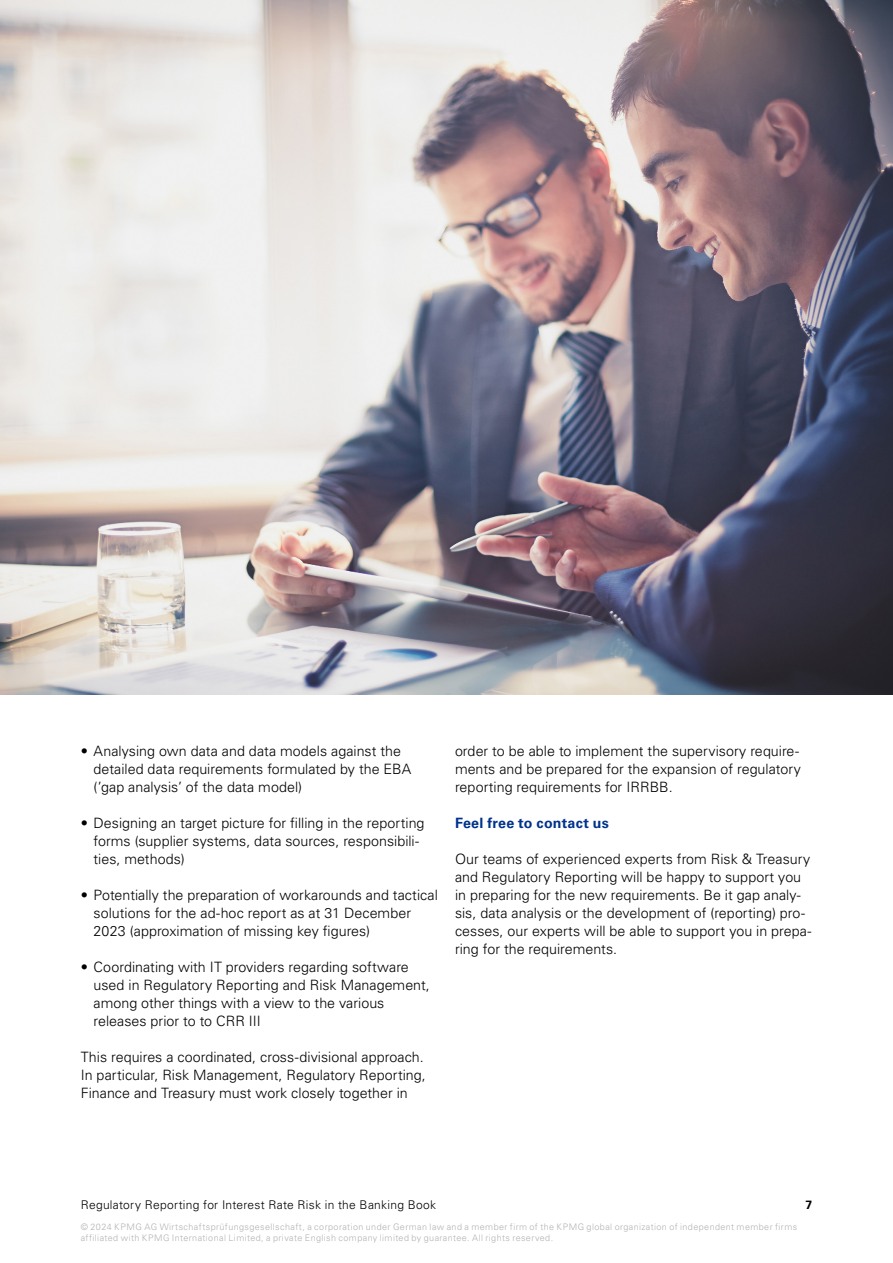
<style>
.page{position:relative;width:893px;height:1263px;background:#fff}
.page>*{position:absolute;margin:0;border:0;box-sizing:border-box;transform-origin:0 0}
.Copytext_schwarz___Univers_Light{font:300 14.25px/18px "Univers LT Std";color:#000}
.Copytext_Bullets_schwarz___Univers_Light{font:300 14.25px/18px "Univers LT Std";color:#000}
.Copytext_Subhead_blau___Univers_Bold{font:700 14.25px "Univers LT Std";letter-spacing:.015em;color:#00338d}
.t1{font:300 12px "Univers LT Std";letter-spacing:.025em;color:#000}
.t2{font:700 12px "Univers LT Std";color:#000}
.t3{font:300 9px/10.8px "Univers LT Std";letter-spacing:.045em;color:#b2b2b2}
</style>
<div class="page">
<img style="left:0;top:0;width:893px;height:694px">
<p class="Copytext_Bullets_schwarz___Univers_Light" style="left:94px;top:742px;width:319px;text-indent:-13px">• Analysing own data and data models against the detailed data requirements formulated by the EBA (’gap analysis’ of the data model)</p>
<p class="Copytext_Bullets_schwarz___Univers_Light" style="left:94px;top:814px;width:332px;text-indent:-13px">• Designing an target picture for filling in the reporting forms (supplier systems, data sources, responsibili&shy;ties, methods)</p>
<p class="Copytext_Bullets_schwarz___Univers_Light" style="left:94px;top:886px;width:346px;text-indent:-13px">• Potentially the preparation of workarounds and tactical solutions for the ad-hoc report as at 31 December<br>2023 (approximation of missing key figures)</p>
<p class="Copytext_Bullets_schwarz___Univers_Light" style="left:94px;top:958px;width:338px;text-indent:-13px">• Coordinating with IT providers regarding software used in Regulatory Reporting and Risk Management, among other things with a view to the various releases prior to to CRR III</p>
<p class="Copytext_schwarz___Univers_Light" style="left:81px;top:1048px;width:347px">This requires a coordinated, cross-divisional approach.<br>In particular, Risk Management, Regulatory Reporting,<br>Finance and Treasury must work closely together in</p>
<p class="Copytext_schwarz___Univers_Light" style="left:455px;top:742px;width:347px;text-align:justify">order to be able to implement the supervisory require&shy;ments and be prepared for the expansion of regulatory reporting requirements for IRRBB.</p>
<p class="Copytext_Subhead_blau___Univers_Bold" style="left:455px;top:815px;width:155px">Feel free to contact us</p>
<p class="Copytext_schwarz___Univers_Light" style="left:455px;top:850px;width:358px">Our teams of experienced experts from Risk &amp; Treasury and Regulatory Reporting will be happy to support you in preparing for the new requirements. Be it gap analy&shy;sis, data analysis or the development of (reporting) pro&shy;cesses, our experts will be able to support you in prepa&shy;ring for the requirements.</p>
<p class="t1" style="left:81px;top:1197px;width:357px">Regulatory Reporting for Interest Rate Risk in the Banking Book</p>
<p class="t2" style="left:805px;top:1198px;width:8px">7</p>
<p class="t3" style="left:81px;top:1221px;width:718px">© 2024 KPMG AG Wirtschaftsprüfungsgesellschaft, a corporation under German law and a member firm of the KPMG global organization of independent member firms affiliated with KPMG International Limited, a private English company limited by guarantee. All rights reserved.</p>
</div>
